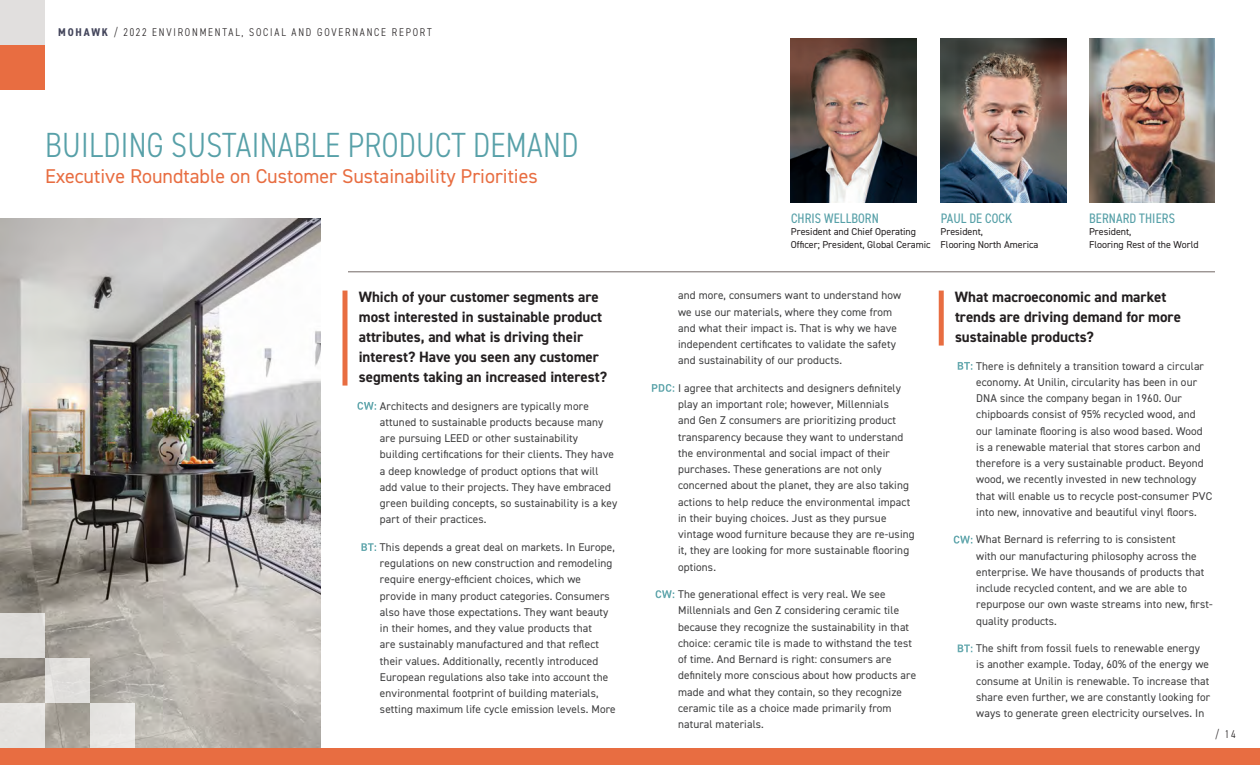
<style>
.page{position:relative;width:1260px;height:765px;background:#fff}
.page>*{position:absolute;margin:0;border:0;box-sizing:border-box;transform-origin:0 0}
.Section_Headings_-_No_Indent{font:300 condensed 35px "DIN2014";letter-spacing:.01em;color:#57a0a8}
.Intro_Copy{font:20px "DIN2014";color:#e86d41}
.Q_A_Questions-Coral{font:700 15px/20px "DIN2014";color:#231f20}
.Q_A_Names{font:condensed 13.75px "DIN2014";letter-spacing:.01em;color:#57a0a8}
.Q_A_Responses{font:11.25px/16.2px "DIN2014";letter-spacing:.01em;color:#3e3e3f}
.t1{font:300 condensed 11.25px "DIN2014";letter-spacing:.16em;color:#231f20}
.Q_A_Titles{font:10px/12.5px "DIN2014";color:#231f20}
.s1{font-weight:700;color:#44465c}
</style>
<div class="page">
<img style="left:791px;top:38px;width:126px;height:164px">
<img style="left:941px;top:38px;width:126px;height:164px">
<img style="left:1089px;top:38px;width:126px;height:164px">
<hr style="left:348px;top:272px;width:867px;height:1px;background:#726865">
<img style="left:0;top:219px;width:321px;height:530px">
<div style="left:45px;top:659px;width:45px;height:44px;background:#e0dfdc"></div>
<div style="left:90px;top:703px;width:45px;height:46px;background:#e7e5e3"></div>
<div style="left:0;top:614px;width:45px;height:45px;background:#dedcda"></div>
<div style="left:0;top:703px;width:45px;height:46px;background:#e4e2df"></div>
<div style="left:343px;top:291px;width:5px;height:95px;background:#e86d41"></div>
<svg style="left:357px;top:402px;width:19px;height:8px"></svg>
<svg style="left:361px;top:543px;width:15px;height:8px"></svg>
<svg style="left:652px;top:384px;width:22px;height:8px"></svg>
<svg style="left:656px;top:590px;width:18px;height:8px"></svg>
<div style="left:939px;top:291px;width:5px;height:55px;background:#e86d41"></div>
<svg style="left:958px;top:362px;width:14px;height:8px"></svg>
<svg style="left:954px;top:536px;width:18px;height:8px"></svg>
<svg style="left:958px;top:644px;width:14px;height:8px"></svg>
<div style="left:0;top:749px;width:1260px;height:16px;background:#e86d41"></div>
<div style="left:0;top:0;width:45px;height:45px;background:#e1dfde"></div>
<div style="left:0;top:45px;width:45px;height:45px;background:#e86d41"></div>
<p class="t1" style="left:58px;top:25px;width:375px"><span class="s1">MOHAWK</span> / 2022 ENVIRONMENTAL, SOCIAL AND GOVERNANCE REPORT</p>
<h1 class="Section_Headings_-_No_Indent" style="left:45px;top:123px;width:535px">BUILDING SUSTAINABLE PRODUCT DEMAND</h1>
<p class="Intro_Copy" style="left:45px;top:163px;width:494px">Executive Roundtable on Customer Sustainability Priorities</p>
<p class="Q_A_Questions-Coral" style="left:359px;top:287px;width:250px">Which of your customer segments are most interested in sustainable product attributes, and what is driving their interest? Have you seen any customer segments taking an increased interest?</p>
<p class="Q_A_Responses" style="left:380px;top:398px;width:239px">Architects and designers are typically more attuned to sustainable products because many are pursuing LEED or other sustainability building certifications for their clients. They have a deep knowledge of product options that will add value to their projects. They have embraced green building concepts, so sustainability is a key part of their practices.</p>
<p class="Q_A_Responses" style="left:380px;top:539px;width:237px">This depends a great deal on markets. In Europe, regulations on new construction and remodeling require energy-efficient choices, which we provide in many product categories. Consumers also have those expectations. They want beauty in their homes, and they value products that<br>are sustainably manufactured and that reflect their values. Additionally, recently introduced European regulations also take into account the environmental footprint of building materials, setting maximum life cycle emission levels. More</p>
<p class="Q_A_Names" style="left:791px;top:209px;width:89px">CHRIS WELLBORN</p>
<p class="Q_A_Titles" style="left:791px;top:225px;width:141px">President and Chief Operating<br>Officer; President, Global Ceramic</p>
<p class="Q_A_Names" style="left:941px;top:209px;width:73px">PAUL DE COCK</p>
<p class="Q_A_Titles" style="left:941px;top:225px;width:99px">President,<br>Flooring North America</p>
<p class="Q_A_Names" style="left:1089px;top:209px;width:87px">BERNARD THIERS</p>
<p class="Q_A_Titles" style="left:1089px;top:225px;width:111px">President,<br>Flooring Rest of the World</p>
<p class="Q_A_Responses" style="left:678px;top:287px;width:225px">and more, consumers want to understand how we use our materials, where they come from and what their impact is. That is why we have independent certificates to validate the safety and sustainability of our products.</p>
<p class="Q_A_Responses" style="left:678px;top:380px;width:238px">I agree that architects and designers definitely play an important role; however, Millennials<br>and Gen Z consumers are prioritizing product transparency because they want to understand the environmental and social impact of their purchases. These generations are not only concerned about the planet, they are also taking actions to help reduce the environmental impact in their buying choices. Just as they pursue vintage wood furniture because they are re-using it, they are looking for more sustainable flooring options.</p>
<p class="Q_A_Responses" style="left:678px;top:586px;width:240px">The generational effect is very real. We see Millennials and Gen Z considering ceramic tile because they recognize the sustainability in that choice: ceramic tile is made to withstand the test of time. And Bernard is right: consumers are definitely more conscious about how products are made and what they contain, so they recognize ceramic tile as a choice made primarily from natural materials.</p>
<p class="Q_A_Questions-Coral" style="left:955px;top:287px;width:227px">What macroeconomic and market trends are driving demand for more sustainable products?</p>
<p class="Q_A_Responses" style="left:976px;top:358px;width:237px">There is definitely a transition toward a circular economy. At Unilin, circularity has been in our DNA since the company began in 1960. Our chipboards consist of 95% recycled wood, and our laminate flooring is also wood based. Wood is a renewable material that stores carbon and therefore is a very sustainable product. Beyond wood, we recently invested in new technology that will enable us to recycle post-consumer PVC into new, innovative and beautiful vinyl floors.</p>
<p class="Q_A_Responses" style="left:976px;top:531px;width:237px">What Bernard is referring to is consistent<br>with our manufacturing philosophy across the enterprise. We have thousands of products that include recycled content, and we are able to repurpose our own waste streams into new, first&shy;quality products.</p>
<p class="Q_A_Responses" style="left:976px;top:640px;width:236px">The shift from fossil fuels to renewable energy is another example. Today, 60% of the energy we consume at Unilin is renewable. To increase that share even further, we are constantly looking for ways to generate green electricity ourselves. In</p>
<p class="t1" style="left:1215px;top:727px;width:22px">/ 14</p>
</div>
